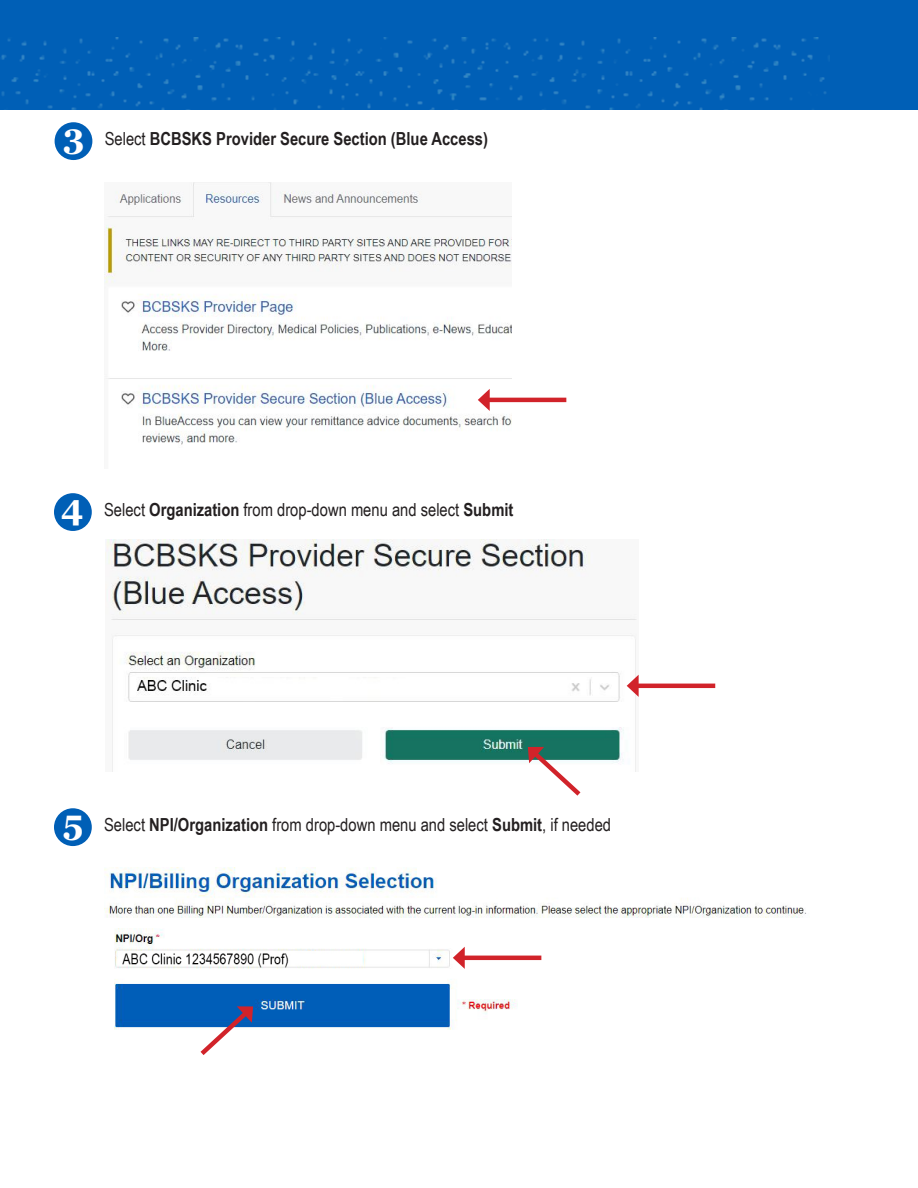
<style>
.page{position:relative;width:918px;height:1188px;background:#fff}
.page>*{position:absolute;margin:0;border:0;box-sizing:border-box;transform-origin:0 0}
.t1{font:700 34.5px "Georgia";color:#fff}
.t2{font:18px "Arial Narrow";color:#231f20}
.t3{font:700 18px "Arial Narrow";color:#231f20}
.s1{font-weight:400}
.s2{font-weight:700}
</style>
<div class="page">
<div style="left:0;top:0;width:918px;height:110px;background:#005fb6"></div>
<img style="left:1px;top:37px;width:829px;height:73px">
<div style="left:54px;top:493px;width:38px;height:38px;background:#005fb6;border-radius:50%"></div>
<img style="left:106px;top:539px;width:531px;height:232px">
<div style="left:54px;top:808px;width:38px;height:38px;background:#005fb6;border-radius:50%"></div>
<img style="left:104px;top:867px;width:702px;height:163px">
<img style="left:105px;top:182px;width:407px;height:263px">
<div style="left:55px;top:122px;width:37px;height:38px;background:#005fb6;border-radius:50%"></div>
<hr style="left:486px;top:398px;width:80px;height:4px;background:#d1232a">
<svg style="left:478px;top:389px;width:12px;height:22px"></svg>
<hr style="left:635px;top:684px;width:80px;height:4px;background:#d1232a">
<svg style="left:627px;top:675px;width:12px;height:22px"></svg>
<svg style="left:527px;top:746px;width:58px;height:50px"></svg>
<hr style="left:461px;top:956px;width:80px;height:4px;background:#d1232a">
<svg style="left:453px;top:947px;width:12px;height:22px"></svg>
<svg style="left:196px;top:1005px;width:58px;height:50px"></svg>
<p class="t1" style="left:63px;top:114px;width:23px">3</p>
<p class="t3" style="left:105px;top:125px;width:385px"><span class="s1">Select</span> BCBSKS Provider Secure Section (Blue Access)</p>
<p class="t1" style="left:61px;top:485px;width:24px">4</p>
<p class="t2" style="left:104px;top:496px;width:411px">Select <span class="s2">Organization</span> from drop-down menu and select <span class="s2">Submit</span></p>
<p class="t1" style="left:63px;top:800px;width:22px">5</p>
<p class="t2" style="left:104px;top:811px;width:509px">Select <span class="s2">NPI/Organization</span> from drop-down menu and select <span class="s2">Submit</span>, if needed</p>
</div>
